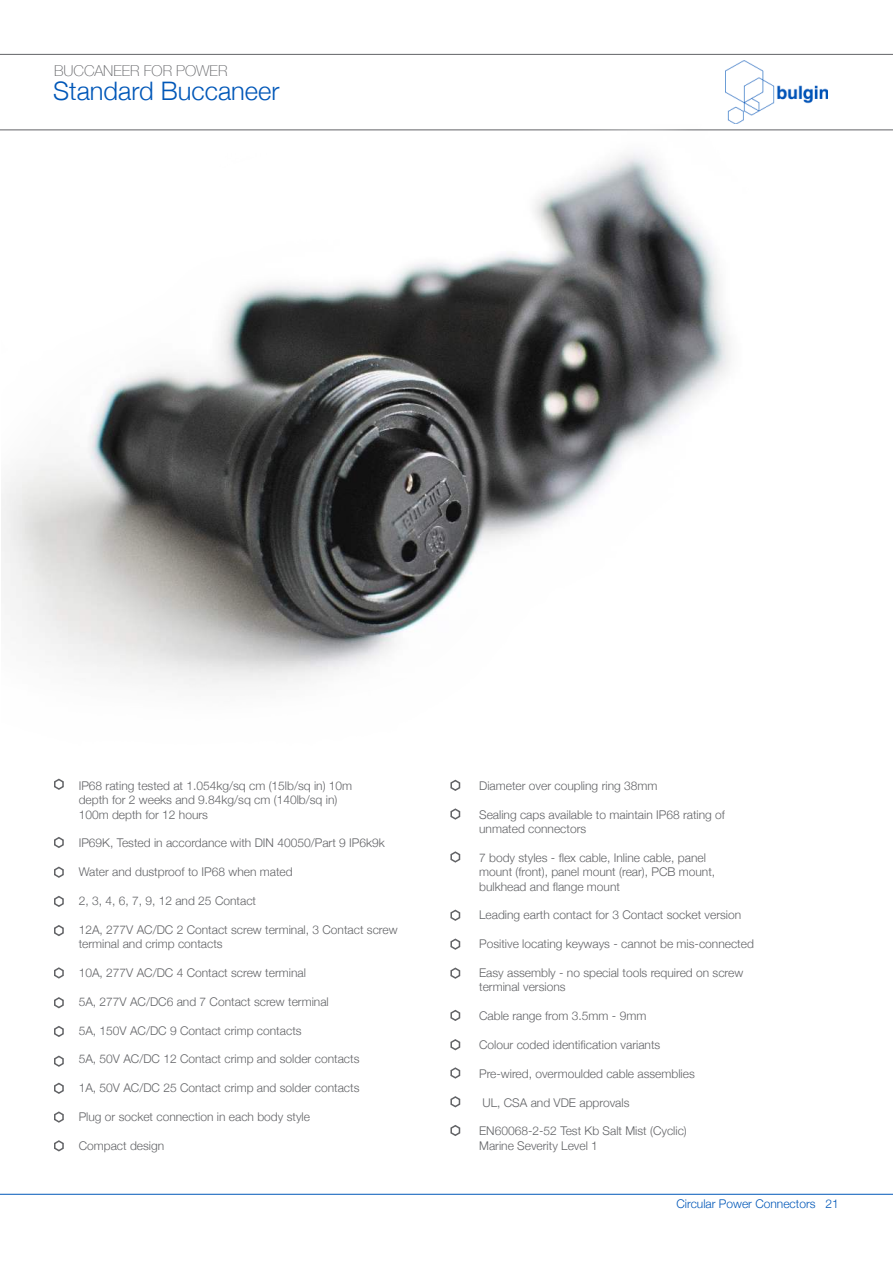
<style>
.page{position:relative;width:893px;height:1263px;background:#fff}
.page>*{position:absolute;margin:0;border:0;box-sizing:border-box;transform-origin:0 0}
.t1{font:300 25.5px "Helvetica Neue";color:#0057b8}
.t2{font:100 15px "Helvetica Neue";color:#626366}
.t3{font:300 12px/14.4px "Helvetica Neue";color:#626366}
.t4{font:300 12px "Helvetica Neue";color:#0057b8}
</style>
<div class="page">
<img style="left:726px;top:61px;width:101px;height:63px">
<hr style="left:0;top:54px;width:893px;height:1px;background:#626366">
<hr style="left:0;top:129px;width:893px;height:1px;background:#626366">
<hr style="left:0;top:1194px;width:893px;height:1px;background:#0057b8">
<img style="left:1px;top:129px;width:892px;height:558px">
<svg style="left:54px;top:778px;width:10px;height:12px"></svg>
<svg style="left:54px;top:866px;width:10px;height:12px"></svg>
<svg style="left:54px;top:895px;width:10px;height:12px"></svg>
<svg style="left:54px;top:925px;width:10px;height:11px"></svg>
<svg style="left:54px;top:967px;width:10px;height:12px"></svg>
<svg style="left:54px;top:997px;width:10px;height:12px"></svg>
<svg style="left:54px;top:1026px;width:10px;height:11px"></svg>
<svg style="left:54px;top:1055px;width:10px;height:12px"></svg>
<svg style="left:54px;top:1082px;width:10px;height:12px"></svg>
<svg style="left:54px;top:1111px;width:10px;height:12px"></svg>
<svg style="left:54px;top:1140px;width:10px;height:12px"></svg>
<svg style="left:450px;top:779px;width:11px;height:12px"></svg>
<svg style="left:450px;top:808px;width:11px;height:12px"></svg>
<svg style="left:450px;top:851px;width:11px;height:12px"></svg>
<svg style="left:450px;top:909px;width:11px;height:12px"></svg>
<svg style="left:450px;top:938px;width:11px;height:12px"></svg>
<svg style="left:450px;top:967px;width:11px;height:12px"></svg>
<svg style="left:450px;top:1009px;width:11px;height:12px"></svg>
<svg style="left:450px;top:1039px;width:11px;height:12px"></svg>
<svg style="left:450px;top:1067px;width:11px;height:12px"></svg>
<svg style="left:450px;top:1096px;width:11px;height:12px"></svg>
<svg style="left:450px;top:1125px;width:11px;height:11px"></svg>
<svg style="left:54px;top:837px;width:10px;height:11px"></svg>
<p class="t2" style="left:54px;top:62px;width:175px">BUCCANEER FOR POWER</p>
<h1 class="t1" style="left:53px;top:81px;width:228px">Standard Buccaneer</h1>
<p class="t3" style="left:79px;top:777px;width:275px">IP68 rating tested at 1.054kg/sq cm (15lb/sq in) 10m depth for 2 weeks and 9.84kg/sq cm (140lb/sq in)<br>100m depth for 12 hours</p>
<p class="t3" style="left:79px;top:835px;width:308px">IP69K, Tested in accordance with DIN 40050/Part 9 IP6k9k</p>
<p class="t3" style="left:79px;top:864px;width:216px">Water and dustproof to IP68 when mated</p>
<p class="t3" style="left:79px;top:893px;width:179px">2, 3, 4, 6, 7, 9, 12 and 25 Contact</p>
<p class="t3" style="left:79px;top:921px;width:320px">12A, 277V AC/DC 2 Contact screw terminal, 3 Contact screw terminal and crimp contacts</p>
<p class="t3" style="left:79px;top:965px;width:229px">10A, 277V AC/DC 4 Contact screw terminal</p>
<p class="t3" style="left:79px;top:993px;width:252px">5A, 277V AC/DC6 and 7 Contact screw terminal</p>
<p class="t3" style="left:79px;top:1022px;width:224px">5A, 150V AC/DC 9 Contact crimp contacts</p>
<p class="t3" style="left:79px;top:1051px;width:282px">5A, 50V AC/DC 12 Contact crimp and solder contacts</p>
<p class="t3" style="left:79px;top:1080px;width:282px">1A, 50V AC/DC 25 Contact crimp and solder contacts</p>
<p class="t3" style="left:79px;top:1111px;width:233px">Plug or socket connection in each body style</p>
<p class="t3" style="left:79px;top:1139px;width:87px">Compact design</p>
<p class="t3" style="left:479px;top:777px;width:180px">Diameter over coupling ring 38mm</p>
<p class="t3" style="left:479px;top:806px;width:247px">Sealing caps available to maintain IP68 rating of unmated connectors</p>
<p class="t3" style="left:479px;top:849px;width:238px">7 body styles - 昀氀ex cable, Inline cable, panel mount (front), panel mount (rear), PCB mount, bulkhead and 昀氀ange mount</p>
<p class="t3" style="left:479px;top:909px;width:264px">Leading earth contact for 3 Contact socket version</p>
<p class="t3" style="left:479px;top:938px;width:276px">Positive locating keyways - cannot be mis-connected</p>
<p class="t3" style="left:479px;top:965px;width:266px">Easy assembly - no special tools required on screw terminal versions</p>
<p class="t3" style="left:479px;top:1010px;width:169px">Cable range from 3.5mm - 9mm</p>
<p class="t3" style="left:479px;top:1037px;width:183px">Colour coded identi昀椀cation variants</p>
<p class="t3" style="left:479px;top:1067px;width:217px">Pre-wired, overmoulded cable assemblies</p>
<p class="t3" style="left:482px;top:1096px;width:148px">UL, CSA and VDE approvals</p>
<p class="t3" style="left:479px;top:1123px;width:209px">EN60068-2-52 Test Kb Salt Mist (Cyclic)<br>Marine Severity Level 1</p>
<p class="t4" style="left:676px;top:1194px;width:164px">Circular Power Connectors 21</p>
</div>
